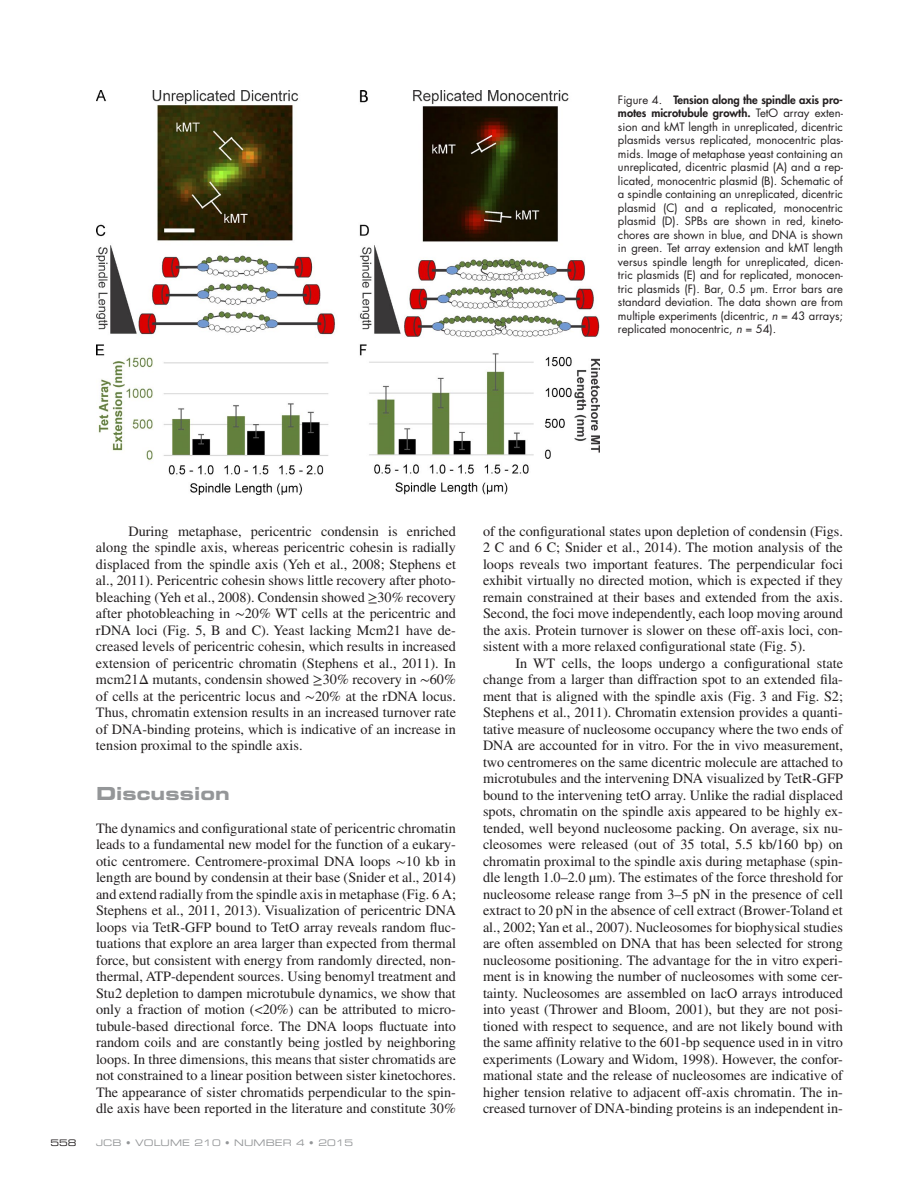
<style>
.page{position:relative;width:918px;height:1188px;background:#fff}
.page>*{position:absolute;margin:0;border:0;box-sizing:border-box;transform-origin:0 0}
.t1{font:18px "Eurostile LT Std Bold Ex 2";letter-spacing:.005em;color:#949698}
.t2{font:14.25px/16.5px "Times LT Std";color:#231f20;text-align:justify}
.t3{font:11.25px/13.5px "Futura Std";color:#231f20;text-align:justify}
.t4{font:9px "Eurostile LT Std Ex 2";letter-spacing:.01em;color:#949698}
.t5{font:9px "Eurostile LT Std Ex 2";color:#231f20}
.s1{font-weight:800}
.s2{font-style:italic}
.s3{font-family:"STIX General"}
</style>
<div class="page">
<img style="left:96px;top:90px;width:504px;height:404px">
<p class="t3" style="left:618px;top:93px;width:227px">Figure 4. <span class="s1">Tension along the spindle axis pro&shy;motes microtubule growth.</span> TetO array exten&shy;sion and kMT length in unreplicated, dicentric plasmids versus replicated, monocentric plas&shy;mids. Image of metaphase yeast containing an unreplicated, dicentric plasmid (A) and a rep&shy;licated, monocentric plasmid (B). Schematic of a spindle containing an unreplicated, dicentric plasmid (C) and a replicated, monocentric plasmid (D). SPBs are shown in red, kineto&shy;chores are shown in blue, and DNA is shown in green. Tet array extension and kMT length versus spindle length for unreplicated, dicen&shy;tric plasmids (E) and for replicated, monocen&shy;tric plasmids (F). Bar, 0.5 µm. Error bars are standard deviation. The data shown are from multiple experiments (dicentric, <span class="s2">n</span> = 43 arrays; replicated monocentric, <span class="s2">n</span> = 54).</p>
<p class="t2" style="left:96px;top:522px;width:362px;text-indent:32px">During metaphase, pericentric condensin is enriched along the spindle axis, whereas pericentric cohesin is radially displaced from the spindle axis (Yeh et al., 2008; Stephens et al., 2011). Pericentric cohesin shows little recovery after photo&shy;bleaching (Yeh et al., 2008). Condensin showed <span class="s3">≥</span>30% recovery after photobleaching in <span class="s3">∼</span>20% WT cells at the pericentric and rDNA loci (Fig. 5, B and C). Yeast lacking Mcm21 have de&shy;creased levels of pericentric cohesin, which results in increased extension of pericentric chromatin (Stephens et al., 2011). In mcm21<span class="s3">Δ</span> mutants, condensin showed <span class="s3">≥</span>30% recovery in <span class="s3">∼</span>60% of cells at the pericentric locus and <span class="s3">∼</span>20% at the rDNA locus.<br>Thus, chromatin extension results in an increased turnover rate of DNA-binding proteins, which is indicative of an increase in tension proximal to the spindle axis.</p>
<p class="t1" style="left:96px;top:780px;width:135px">Discussion</p>
<p class="t2" style="left:96px;top:819px;width:362px">The dynamics and configurational state of pericentric chromatin leads to a fundamental new model for the function of a eukary&shy;otic centromere. Centromere-proximal DNA loops <span class="s3">∼</span>10 kb in length are bound by condensin at their base (Snider et al., 2014) and extend radially from the spindle axis in metaphase (Fig. 6 A; Stephens et al., 2011, 2013). Visualization of pericentric DNA loops via TetR-GFP bound to TetO array reveals random fluc&shy;tuations that explore an area larger than expected from thermal force, but consistent with energy from randomly directed, non&shy;thermal, ATP-dependent sources. Using benomyl treatment and Stu2 depletion to dampen microtubule dynamics, we show that only a fraction of motion (&lt;20%) can be attributed to micro&shy;tubule-based directional force. The DNA loops fluctuate into random coils and are constantly being jostled by neighboring loops. In three dimensions, this means that sister chromatids are not constrained to a linear position between sister kinetochores.<br>The appearance of sister chromatids perpendicular to the spin&shy;dle axis have been reported in the literature and constitute 30%</p>
<p class="t5" style="left:50px;top:1136px;width:28px">558</p>
<p class="t4" style="left:96px;top:1136px;width:259px">JCB • VOLUME 210 • NUMBER 4 • 2015</p>
<p class="t2" style="left:483px;top:522px;width:362px">of the configurational states upon depletion of condensin (Figs.<br>2 C and 6 C; Snider et al., 2014). The motion analysis of the loops reveals two important features. The perpendicular foci exhibit virtually no directed motion, which is expected if they remain constrained at their bases and extended from the axis.<br>Second, the foci move independently, each loop moving around the axis. Protein turnover is slower on these off-axis loci, con&shy;sistent with a more relaxed configurational state (Fig. 5).</p>
<p class="t2" style="left:483px;top:654px;width:362px;text-indent:32px">In WT cells, the loops undergo a configurational state change from a larger than diffraction spot to an extended fila&shy;ment that is aligned with the spindle axis (Fig. 3 and Fig. S2; Stephens et al., 2011). Chromatin extension provides a quanti&shy;tative measure of nucleosome occupancy where the two ends of DNA are accounted for in vitro. For the in vivo measurement, two centromeres on the same dicentric molecule are attached to microtubules and the intervening DNA visualized by TetR-GFP bound to the intervening tetO array. Unlike the radial displaced spots, chromatin on the spindle axis appeared to be highly ex&shy;tended, well beyond nucleosome packing. On average, six nu&shy;cleosomes were released (out of 35 total, 5.5 kb/160 bp) on chromatin proximal to the spindle axis during metaphase (spin&shy;dle length 1.0–2.0 µm). The estimates of the force threshold for nucleosome release range from 3–5 pN in the presence of cell extract to 20 pN in the absence of cell extract (Brower-Toland et al., 2002; Yan et al., 2007). Nucleosomes for biophysical studies are often assembled on DNA that has been selected for strong nucleosome positioning. The advantage for the in vitro experi&shy;ment is in knowing the number of nucleosomes with some cer&shy;tainty. Nucleosomes are assembled on lacO arrays introduced into yeast (Thrower and Bloom, 2001), but they are not posi&shy;tioned with respect to sequence, and are not likely bound with the same affinity relative to the 601-bp sequence used in in vitro experiments (Lowary and Widom, 1998). However, the confor&shy;mational state and the release of nucleosomes are indicative of higher tension relative to adjacent off-axis chromatin. The in&shy;creased turnover of DNA-binding proteins is an independent in-</p>
</div>
